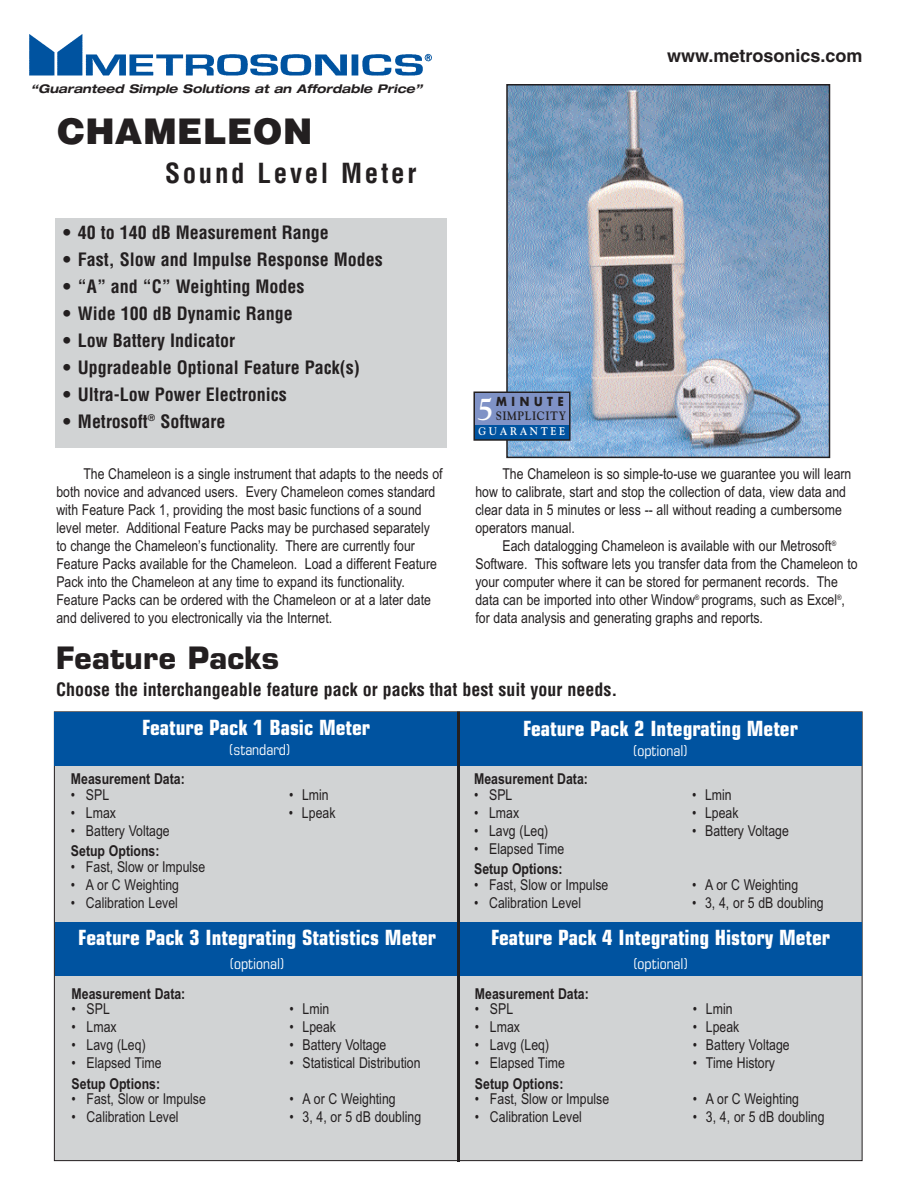
<style>
.page{position:relative;width:918px;height:1188px;background:#fff}
.page>*{position:absolute;margin:0;border:0;box-sizing:border-box;transform-origin:0 0}
.t1{font:900 36px "Helvetica";color:#231f20}
.t2{font:700 31.2px "Goudy";color:#fff}
.t3{font:700 30px "Eurostile";color:#231f20}
.t4{font:700 condensed 27px "Helvetica";letter-spacing:.1em;color:#231f20}
.t5{font:700 condensed 21px "Eurostile";color:#fff}
.t6{font:700 condensed 18px "Helvetica";color:#231f20}
.t7{font:700 18px "Helvetica";color:#231f20}
.t8{font:15px/18px "Arial Narrow";color:#231f20}
.t9{font:700 15px "Arial Narrow";color:#231f20}
.t10{font:condensed 15px "Eurostile";color:#fff}
.t11{font:700 12.15px "Goudy";letter-spacing:.055em;color:#231f20;scale:.9 1}
.t12{font:700 12.15px "Futura";letter-spacing:.43em;color:#231f20;scale:.9 1}
.t13{font:italic 700 expanded 12px "Helvetica Neue";color:#231f20}
.t14{font:700 11.1px "Goudy";letter-spacing:.255em;color:#fff;scale:.9 1}
</style>
<div class="page">
<div style="left:56px;top:218px;width:391px;height:229px;background:#d1d3d4"></div>
<img style="left:509px;top:87px;width:318px;height:368px">
<div style="left:506px;top:84px;width:324px;height:374px;border:2px solid #231f20"></div>
<img style="left:29px;top:34px;width:402px;height:42px">
<div style="left:475px;top:393px;width:94px;height:43px;background:#7f92c6"></div>
<div style="left:475px;top:425px;width:94px;height:15px;background:#0053a0"></div>
<div style="left:473px;top:392px;width:98px;height:49px;border:2px solid #231f20"></div>
<div style="left:54px;top:712px;width:808px;height:449px;background:#d1d3d4"></div>
<div style="left:54px;top:712px;width:404px;height:53px;background:#0053a0"></div>
<div style="left:459px;top:712px;width:403px;height:53px;background:#0053a0"></div>
<div style="left:55px;top:922px;width:404px;height:53px;background:#0053a0"></div>
<div style="left:460px;top:922px;width:402px;height:53px;background:#0053a0"></div>
<hr style="left:457px;top:711px;width:3px;height:451px;background:#231f20">
<p class="t13" style="left:31px;top:85px;width:393px">“Guaranteed Simple Solutions at an Affordable Price”</p>
<h1 class="t1" style="left:57px;top:118px;width:257px">CHAMELEON</h1>
<h3 class="t4" style="left:165px;top:163px;width:253px">Sound Level Meter</h3>
<p class="t6" style="left:63px;top:225px;width:267px">• 40 to 140 dB Measurement Range</p>
<p class="t6" style="left:63px;top:252px;width:321px">• Fast, Slow and Impulse Response Modes</p>
<p class="t6" style="left:63px;top:279px;width:243px">• “A” and “C” Weighting Modes</p>
<p class="t6" style="left:63px;top:306px;width:231px">• Wide 100 dB Dynamic Range</p>
<p class="t6" style="left:63px;top:333px;width:174px">• Low Battery Indicator</p>
<p class="t6" style="left:63px;top:360px;width:298px">• Upgradeable Optional Feature Pack(s)</p>
<p class="t6" style="left:63px;top:387px;width:225px">• Ultra-Low Power Electronics</p>
<p class="t6" style="left:63px;top:414px;width:164px">• Metrosoft<sup>®</sup> Software</p>
<p class="t8" style="left:56px;top:467px;width:388px;text-indent:27px">The Chameleon is a single instrument that adapts to the needs of both novice and advanced users. Every Chameleon comes standard with Feature Pack 1, providing the most basic functions of a sound level meter. Additional Feature Packs may be purchased separately to change the Chameleon’s functionality. There are currently four Feature Packs available for the Chameleon. Load a different Feature Pack into the Chameleon at any time to expand its functionality.<br>Feature Packs can be ordered with the Chameleon or at a later date and delivered to you electronically via the Internet.</p>
<p class="t7" style="left:667px;top:49px;width:197px">www.metrosonics.com</p>
<h2 class="t2" style="left:477px;top:397px;width:19px">5</h2>
<p class="t12" style="left:496px;top:396px;width:77px">MINUTE</p>
<p class="t11" style="left:496px;top:411px;width:80px">SIMPLICITY</p>
<p class="t14" style="left:479px;top:427px;width:98px">GUARANTEE</p>
<p class="t8" style="left:475px;top:466px;width:377px;text-indent:27px">The Chameleon is so simple-to-use we guarantee you will learn how to calibrate, start and stop the collection of data, view data and clear data in 5 minutes or less -- all without reading a cumbersome operators manual.</p>
<p class="t8" style="left:475px;top:538px;width:384px;text-indent:27px">Each datalogging Chameleon is available with our Metrosoft<sup>® </sup>Software. This software lets you transfer data from the Chameleon to your computer where it can be stored for permanent records. The data can be imported into other Window<sup>®</sup> programs, such as Excel<sup>®</sup>, for data analysis and generating graphs and reports.</p>
<h3 class="t3" style="left:56px;top:646px;width:225px">Feature Packs</h3>
<p class="t6" style="left:56px;top:682px;width:563px">Choose the interchangeable feature pack or packs that best suit your needs.</p>
<h3 class="t5" style="left:142px;top:720px;width:230px">Feature Pack 1 Basic Meter</h3>
<p class="t10" style="left:229px;top:744px;width:63px">(standard)</p>
<p class="t9" style="left:71px;top:774px;width:115px">Measurement Data:</p>
<p class="t8" style="left:71px;top:787px;width:40px">• SPL</p>
<p class="t8" style="left:289px;top:787px;width:41px">• Lmin</p>
<p class="t8" style="left:71px;top:805px;width:47px">• Lmax</p>
<p class="t8" style="left:289px;top:805px;width:48px">• Lpeak</p>
<p class="t8" style="left:71px;top:823px;width:100px">• Battery Voltage</p>
<p class="t9" style="left:71px;top:846px;width:90px">Setup Options:</p>
<p class="t8" style="left:71px;top:859px;width:136px">• Fast, Slow or Impulse</p>
<p class="t8" style="left:71px;top:877px;width:110px">• A or C Weighting</p>
<p class="t8" style="left:71px;top:895px;width:108px">• Calibration Level</p>
<h3 class="t5" style="left:78px;top:930px;width:359px">Feature Pack 3 Integrating Statistics Meter</h3>
<p class="t10" style="left:230px;top:958px;width:57px">(optional)</p>
<p class="t9" style="left:72px;top:988px;width:115px">Measurement Data:</p>
<p class="t8" style="left:72px;top:1001px;width:40px">• SPL</p>
<p class="t8" style="left:290px;top:1001px;width:41px">• Lmin</p>
<p class="t8" style="left:72px;top:1019px;width:47px">• Lmax</p>
<p class="t8" style="left:290px;top:1019px;width:48px">• Lpeak</p>
<p class="t8" style="left:72px;top:1037px;width:76px">• Lavg (Leq)</p>
<p class="t8" style="left:290px;top:1037px;width:98px">• Battery Voltage</p>
<p class="t8" style="left:72px;top:1055px;width:92px">• Elapsed Time</p>
<p class="t8" style="left:290px;top:1055px;width:132px">• Statistical Distribution</p>
<p class="t9" style="left:72px;top:1078px;width:90px">Setup Options:</p>
<p class="t8" style="left:72px;top:1091px;width:136px">• Fast, Slow or Impulse</p>
<p class="t8" style="left:290px;top:1091px;width:108px">• A or C Weighting</p>
<p class="t8" style="left:72px;top:1109px;width:108px">• Calibration Level</p>
<p class="t8" style="left:290px;top:1109px;width:133px">• 3, 4, or 5 dB doubling</p>
<h3 class="t5" style="left:523px;top:721px;width:276px">Feature Pack 2 Integrating Meter</h3>
<p class="t10" style="left:633px;top:745px;width:57px">(optional)</p>
<p class="t9" style="left:474px;top:774px;width:115px">Measurement Data:</p>
<p class="t8" style="left:474px;top:787px;width:40px">• SPL</p>
<p class="t8" style="left:692px;top:787px;width:41px">• Lmin</p>
<p class="t8" style="left:474px;top:805px;width:47px">• Lmax</p>
<p class="t8" style="left:692px;top:805px;width:48px">• Lpeak</p>
<p class="t8" style="left:474px;top:823px;width:76px">• Lavg (Leq)</p>
<p class="t8" style="left:692px;top:823px;width:98px">• Battery Voltage</p>
<p class="t8" style="left:474px;top:841px;width:92px">• Elapsed Time</p>
<p class="t9" style="left:474px;top:864px;width:90px">Setup Options:</p>
<p class="t8" style="left:474px;top:877px;width:136px">• Fast, Slow or Impulse</p>
<p class="t8" style="left:692px;top:877px;width:108px">• A or C Weighting</p>
<p class="t8" style="left:474px;top:895px;width:108px">• Calibration Level</p>
<p class="t8" style="left:692px;top:895px;width:133px">• 3, 4, or 5 dB doubling</p>
<h3 class="t5" style="left:491px;top:930px;width:341px">Feature Pack 4 Integrating History Meter</h3>
<p class="t10" style="left:633px;top:958px;width:57px">(optional)</p>
<p class="t9" style="left:475px;top:988px;width:115px">Measurement Data:</p>
<p class="t8" style="left:475px;top:1002px;width:40px">• SPL</p>
<p class="t8" style="left:693px;top:1002px;width:41px">• Lmin</p>
<p class="t8" style="left:475px;top:1020px;width:47px">• Lmax</p>
<p class="t8" style="left:693px;top:1020px;width:48px">• Lpeak</p>
<p class="t8" style="left:475px;top:1038px;width:76px">• Lavg (Leq)</p>
<p class="t8" style="left:693px;top:1038px;width:98px">• Battery Voltage</p>
<p class="t8" style="left:475px;top:1056px;width:92px">• Elapsed Time</p>
<p class="t8" style="left:693px;top:1056px;width:84px">• Time History</p>
<p class="t9" style="left:475px;top:1078px;width:90px">Setup Options:</p>
<p class="t8" style="left:475px;top:1092px;width:136px">• Fast, Slow or Impulse</p>
<p class="t8" style="left:693px;top:1092px;width:108px">• A or C Weighting</p>
<p class="t8" style="left:475px;top:1110px;width:108px">• Calibration Level</p>
<p class="t8" style="left:693px;top:1110px;width:133px">• 3, 4, or 5 dB doubling</p>
</div>
